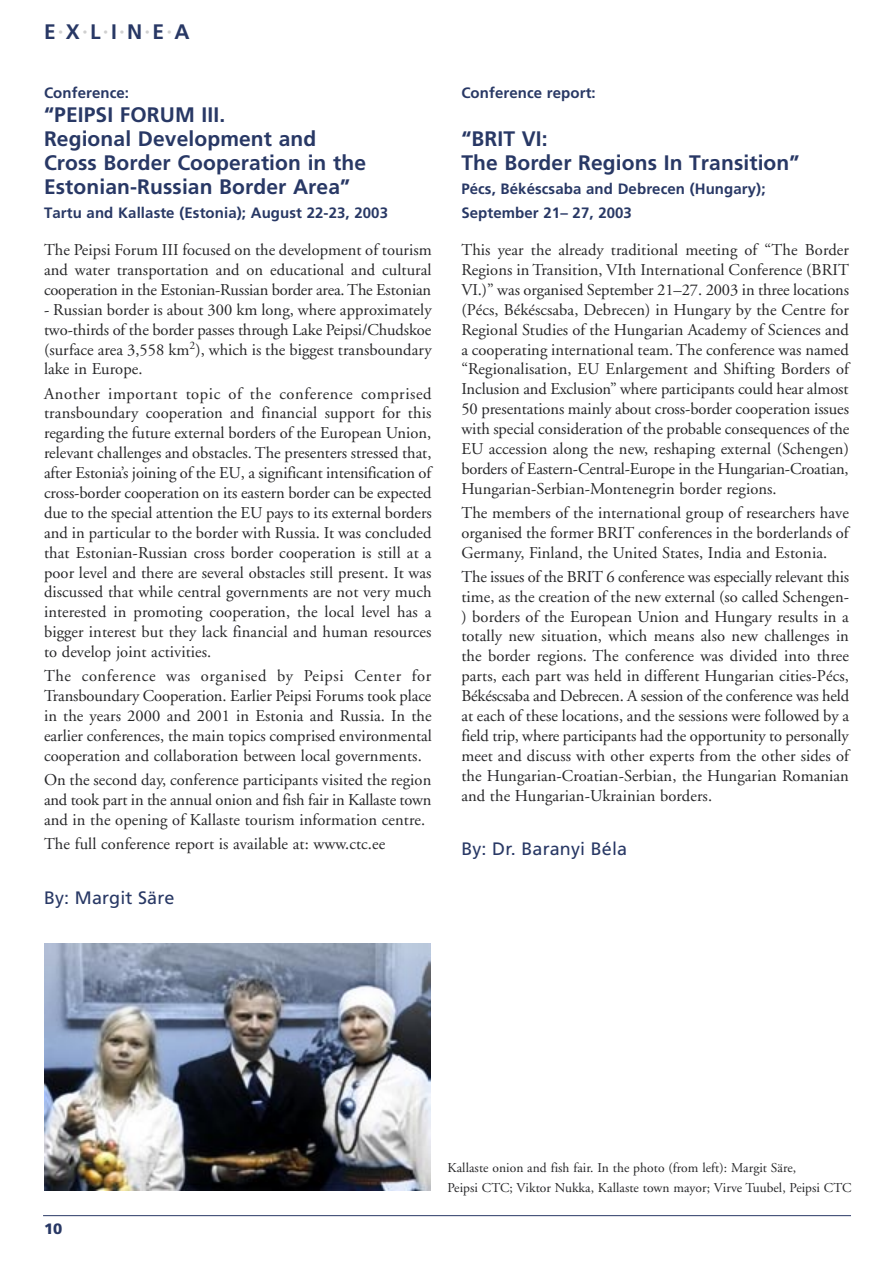
<style>
.page{position:relative;width:893px;height:1263px;background:#fff}
.page>*{position:absolute;margin:0;border:0;box-sizing:border-box;transform-origin:0 0}
.EX_Headings_Semibold{font:700 21px/24px "Frutiger";letter-spacing:.005em;color:#283865}
.Authors{font:18px "Frutiger";letter-spacing:.005em;color:#283865}
.t1{font:16.5px/20px "Adobe Garamond";letter-spacing:.005em;color:#262628;text-align:justify}
.EX_Headings_Semibold-2{font:700 15px/24px "Frutiger";letter-spacing:.005em;color:#283865}
.t2{font:900 15px "Frutiger";color:#283865}
.t3{font:13.5px/20px "Adobe Garamond";letter-spacing:.005em;color:#262628}
.s1{color:#d0d0d0}
</style>
<div class="page">
<hr style="left:43px;top:1215px;width:808px;height:1px;background:#283865">
<img style="left:44px;top:944px;width:387px;height:247px">
<p class="EX_Headings_Semibold" style="left:44px;top:20px;width:147px">E<span class="s1">·</span>X<span class="s1">·</span>L<span class="s1">·</span>I<span class="s1">·</span>N<span class="s1">·</span>E<span class="s1">·</span>A</p>
<p class="EX_Headings_Semibold-2" style="left:44px;top:81px;width:87px">Conference:</p>
<p class="EX_Headings_Semibold" style="left:44px;top:103px;width:323px">“PEIPSI FORUM III.<br>Regional Development and<br>Cross Border Cooperation in the<br>Estonian-Russian Border Area”</p>
<p class="EX_Headings_Semibold-2" style="left:44px;top:201px;width:346px">Tartu and Kallaste (Estonia); August 22-23, 2003</p>
<p class="t1" style="left:44px;top:240px;width:389px">The Peipsi Forum III focused on the development of tourism and water transportation and on educational and cultural cooperation in the Estonian-Russian border area. The Estonian</p>
<p class="t1" style="left:44px;top:300px;width:389px">- Russian border is about 300 km long, where approximately two-thirds of the border passes through Lake Peipsi/Chudskoe (surface area 3,558 km<sup>2</sup>), which is the biggest transboundary lake in Europe.</p>
<p class="t1" style="left:44px;top:384px;width:389px">Another important topic of the conference comprised transboundary cooperation and financial support for this regarding the future external borders of the European Union, relevant challenges and obstacles. The presenters stressed that, after Estonia’s joining of the EU, a significant intensification of cross-border cooperation on its eastern border can be expected due to the special attention the EU pays to its external borders and in particular to the border with Russia. It was concluded that Estonian-Russian cross border cooperation is still at a poor level and there are several obstacles still present. It was discussed that while central governments are not very much interested in promoting cooperation, the local level has a bigger interest but they lack financial and human resources to develop joint activities.</p>
<p class="t1" style="left:44px;top:666px;width:389px">The conference was organised by Peipsi Center for Transboundary Cooperation. Earlier Peipsi Forums took place in the years 2000 and 2001 in Estonia and Russia. In the earlier conferences, the main topics comprised environmental cooperation and collaboration between local governments.</p>
<p class="t1" style="left:44px;top:770px;width:389px">On the second day, conference participants visited the region and took part in the annual onion and fish fair in Kallaste town and in the opening of Kallaste tourism information centre.</p>
<p class="t1" style="left:44px;top:834px;width:343px">The full conference report is available at: www.ctc.ee</p>
<p class="Authors" style="left:44px;top:887px;width:132px">By: Margit Säre</p>
<p class="EX_Headings_Semibold-2" style="left:461px;top:81px;width:136px">Conference report:</p>
<p class="EX_Headings_Semibold" style="left:461px;top:127px;width:340px">“BRIT VI:<br>The Border Regions In Transition”</p>
<p class="EX_Headings_Semibold-2" style="left:461px;top:177px;width:306px">Pécs, Békéscsaba and Debrecen (Hungary);<br>September 21– 27, 2003</p>
<p class="t1" style="left:461px;top:240px;width:389px">This year the already traditional meeting of “The Border Regions in Transition, VIth International Conference (BRIT VI.)” was organised September 21–27. 2003 in three locations (Pécs, Békéscsaba, Debrecen) in Hungary by the Centre for Regional Studies of the Hungarian Academy of Sciences and a cooperating international team. The conference was named “Regionalisation, EU Enlargement and Shifting Borders of Inclusion and Exclusion” where participants could hear almost 50 presentations mainly about cross-border cooperation issues with special consideration of the probable consequences of the EU accession along the new, reshaping external (Schengen) borders of Eastern-Central-Europe in the Hungarian-Croatian, Hungarian-Serbian-Montenegrin border regions.</p>
<p class="t1" style="left:461px;top:503px;width:389px">The members of the international group of researchers have organised the former BRIT conferences in the borderlands of Germany, Finland, the United States, India and Estonia.</p>
<p class="t1" style="left:461px;top:567px;width:389px">The issues of the BRIT 6 conference was especially relevant this time, as the creation of the new external (so called Schengen-) borders of the European Union and Hungary results in a totally new situation, which means also new challenges in the border regions. The conference was divided into three parts, each part was held in different Hungarian cities-Pécs, Békéscsaba and Debrecen. A session of the conference was held at each of these locations, and the sessions were followed by a field trip, where participants had the opportunity to personally meet and discuss with other experts from the other sides of the Hungarian-Croatian-Serbian, the Hungarian Romanian and the Hungarian-Ukrainian borders.</p>
<p class="Authors" style="left:461px;top:838px;width:167px">By: Dr. Baranyi Béla</p>
<p class="t2" style="left:44px;top:1220px;width:20px">10</p>
<p class="t3" style="left:448px;top:1158px;width:405px">Kallaste onion and fish fair. In the photo (from left): Margit Säre,<br>Peipsi CTC; Viktor Nukka, Kallaste town mayor; Virve Tuubel, Peipsi CTC</p>
</div>
